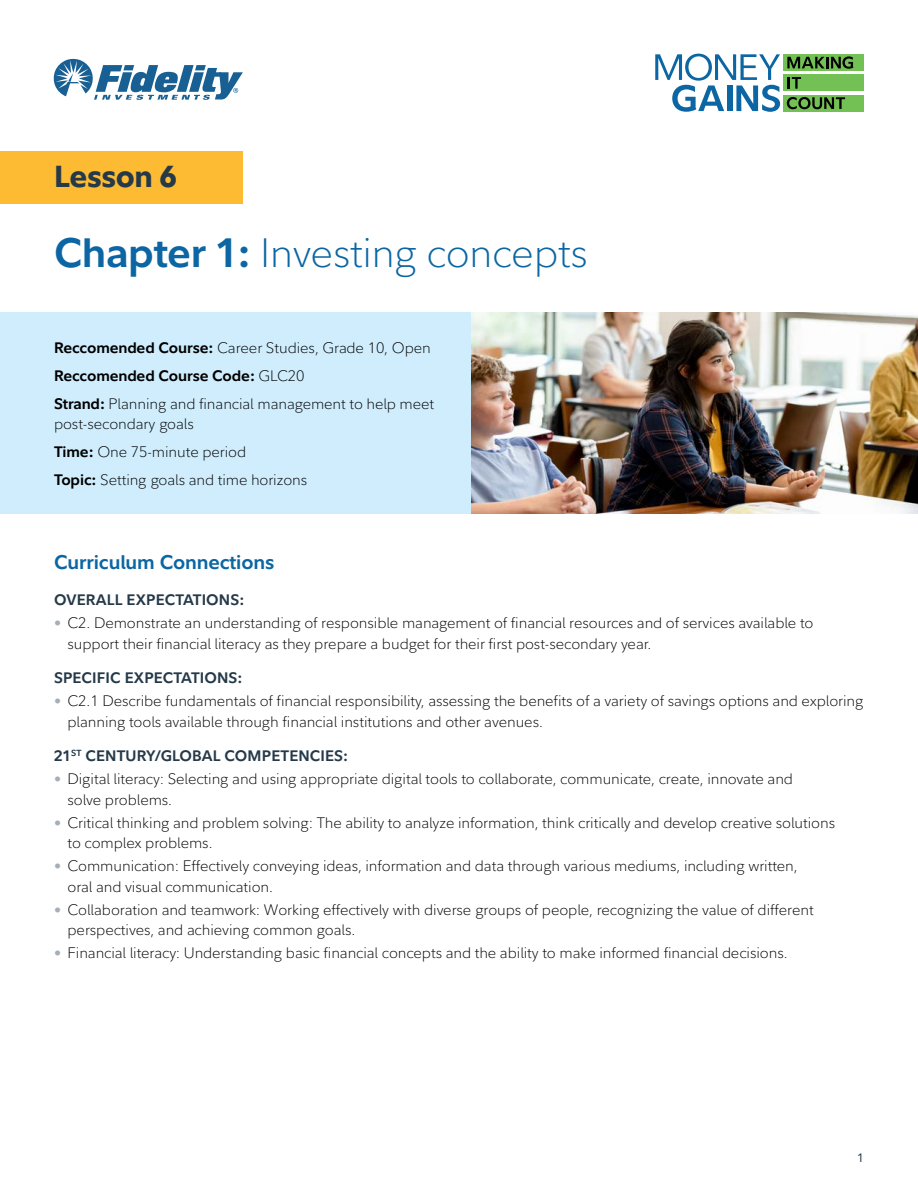
<style>
.page{position:relative;width:918px;height:1188px;background:#fff}
.page>*{position:absolute;margin:0;border:0;box-sizing:border-box;transform-origin:0 0}
.t1{font:300 40.5px "Fidelity Sans";letter-spacing:-.01em;color:#0b66a3}
.t2{font:800 30px "Fidelity Sans";letter-spacing:-.01em;color:#253948}
.t3{font:700 19.5px "Fidelity Sans";letter-spacing:-.005em;color:#0b66a3}
.t4{font:300 15px/20.2px "Fidelity Sans";letter-spacing:-.005em;color:#000}
.t5{font:700 15px "Fidelity Sans";letter-spacing:.01em;color:#253948}
.t6{font:12px "Fidelity Sans";color:#253948}
.s1{font-weight:700}
.s2{font-weight:400;font-size:14.25px;color:#a4afb9}
</style>
<div class="page">
<div style="left:784px;top:54px;width:80px;height:16px;background:#73c054"></div>
<div style="left:784px;top:75px;width:80px;height:16px;background:#73c054"></div>
<div style="left:784px;top:95px;width:80px;height:16px;background:#73c054"></div>
<svg style="left:787px;top:56px;width:66px;height:13px"></svg>
<svg style="left:787px;top:77px;width:14px;height:12px"></svg>
<svg style="left:787px;top:97px;width:58px;height:12px"></svg>
<svg style="left:655px;top:54px;width:125px;height:58px"></svg>
<div style="left:0;top:312px;width:491px;height:202px;background:#cfedfc"></div>
<svg style="left:54px;top:59px;width:189px;height:41px"></svg>
<div style="left:0;top:151px;width:243px;height:53px;background:#fdbb33"></div>
<img style="left:472px;top:312px;width:446px;height:202px">
<h2 class="t2" style="left:54px;top:157px;width:124px">Lesson 6</h2>
<h1 class="t1" style="left:54px;top:227px;width:535px"><span class="s1">Chapter 1:</span> Investing concepts</h1>
<p class="t4" style="left:54px;top:334px;width:382px;line-height:27.8px"><span class="s1">Reccomended Course:</span> Career Studies, Grade 10, Open<br><span class="s1">Reccomended Course Code:</span> GLC20<br><span class="s1">Strand:</span> Planning and financial management to help meet</p>
<p class="t4" style="left:54px;top:410px;width:255px;line-height:27.8px">post-secondary goals<br><span class="s1">Time:</span> One 75-minute period<br><span class="s1">Topic:</span> Setting goals and time horizons</p>
<h3 class="t3" style="left:54px;top:549px;width:222px">Curriculum Connections</h3>
<p class="t5" style="left:54px;top:590px;width:192px">OVERALL EXPECTATIONS:</p>
<p class="t4" style="left:68px;top:613px;width:747px;text-indent:-14px"><span class="s2">•</span> C2. Demonstrate an understanding of responsible management of financial resources and of services available to support their financial literacy as they prepare a budget for their first post-secondary year.</p>
<p class="t5" style="left:54px;top:668px;width:190px">SPECIFIC EXPECTATIONS:</p>
<p class="t4" style="left:68px;top:691px;width:798px;text-indent:-14px"><span class="s2">•</span> C2.1 Describe fundamentals of financial responsibility, assessing the benefits of a variety of savings options and exploring planning tools available through financial institutions and other avenues.</p>
<p class="t5" style="left:54px;top:746px;width:296px">21<sup>ST</sup> CENTURY/GLOBAL COMPETENCIES:</p>
<p class="t4" style="left:68px;top:769px;width:727px;text-indent:-14px"><span class="s2">•</span> Digital literacy: Selecting and using appropriate digital tools to collaborate, communicate, create, innovate and solve problems.</p>
<p class="t4" style="left:68px;top:812px;width:769px;text-indent:-14px"><span class="s2">•</span> Critical thinking and problem solving: The ability to analyze information, think critically and develop creative solutions to complex problems.</p>
<p class="t4" style="left:68px;top:856px;width:732px;text-indent:-14px"><span class="s2">•</span> Communication: Effectively conveying ideas, information and data through various mediums, including written, oral and visual communication.</p>
<p class="t4" style="left:68px;top:899px;width:748px;text-indent:-14px"><span class="s2">•</span> Collaboration and teamwork: Working effectively with diverse groups of people, recognizing the value of different perspectives, and achieving common goals.</p>
<p class="t4" style="left:54px;top:943px;width:735px"><span class="s2">•</span> Financial literacy: Understanding basic financial concepts and the ability to make informed financial decisions.</p>
<p class="t6" style="left:857px;top:1150px;width:8px">1</p>
</div>
